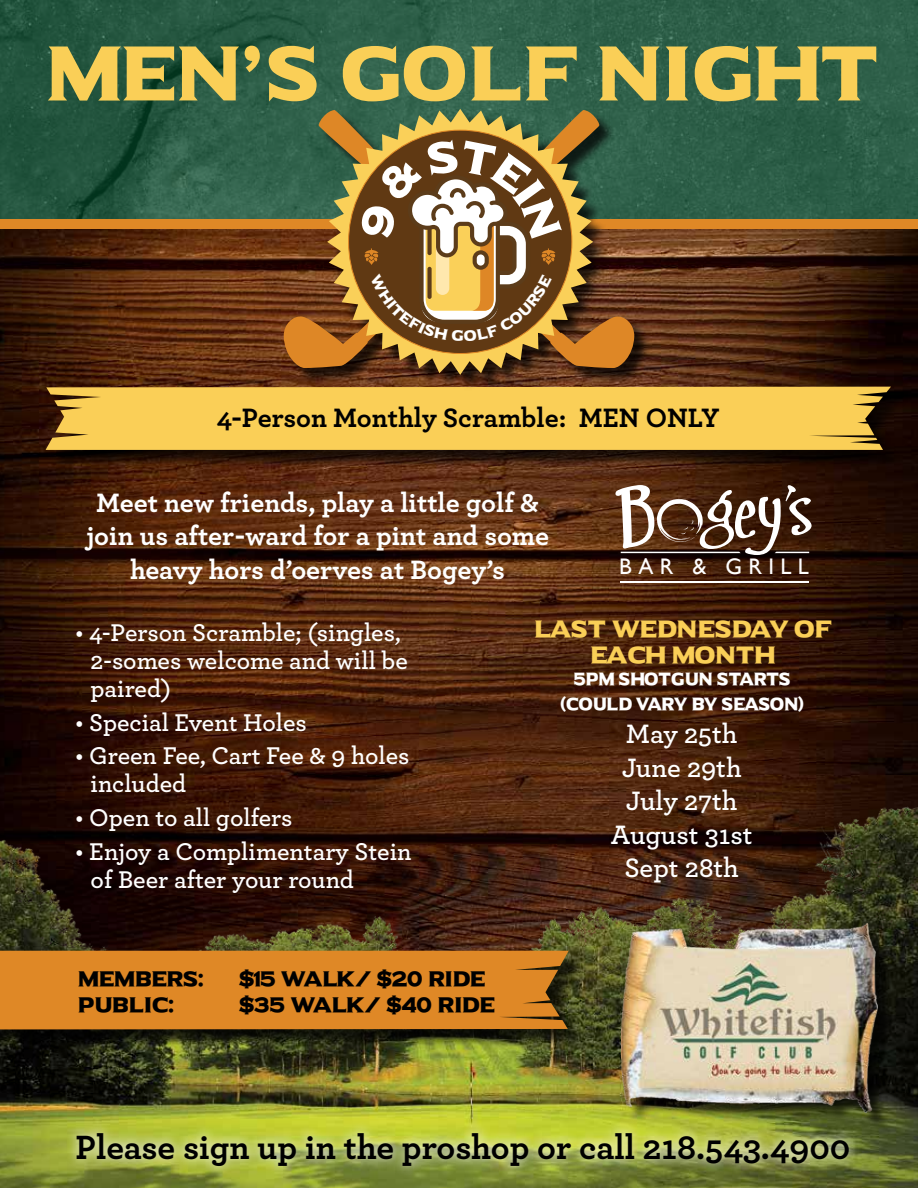
<style>
.page{position:relative;width:918px;height:1188px;background:#fff}
.page>*{position:absolute;margin:0;border:0;box-sizing:border-box;transform-origin:0 0}
.t1{font:76.35px "Universal Serif";color:#facf57}
.t2{font:700 35.25px "Archer";color:#000}
.t3{font:700 27.9px/33.5px "Archer";color:#fff;text-align:center}
.t4{font:600 27.9px/33.5px "Archer";color:#fff;text-align:center}
.t5{font:700 27.9px "Archer";color:#000}
.t6{font:600 25.35px/27.8px "Archer";color:#fff}
.t7{font:24px/25.8px "Universal Serif";color:#facf57;text-align:center}
.t8{font:22.5px "Gill Sans";letter-spacing:.28em;color:#fff}
.t9{font:21.3px "Universal Serif";color:#000}
.t10{font:18px/25.2px "Universal Serif";color:#fff;text-align:center;scale:.92 1}
</style>
<div class="page">
<img style="left:0;top:0;width:918px;height:110px">
<img style="left:0;top:368px;width:918px;height:320px">
<img style="left:0;top:688px;width:918px;height:500px">
<hr style="left:621px;top:581px;width:188px;height:2px;background:#fff">
<svg style="left:615px;top:485px;width:197px;height:70px"></svg>
<div style="left:49px;top:389px;width:860px;height:80px;background:#000;opacity:.75"></div>
<div style="left:46px;top:387px;width:845px;height:63px;background:#facf57"></div>
<div style="left:0;top:953px;width:587px;height:96px;background:#000;opacity:.75"></div>
<div style="left:0;top:951px;width:569px;height:78px;background:#df8826"></div>
<div style="left:65px;top:1120px;width:796px;height:58px;background:#fff;opacity:.59"></div>
<div style="left:624px;top:927px;width:272px;height:203px;background:#000;opacity:.75"></div>
<img style="left:622px;top:924px;width:256px;height:188px">
<div style="left:286px;top:112px;width:365px;height:278px;background:#000;opacity:.75"></div>
<svg style="left:327px;top:109px;width:266px;height:265px;background:#4c361f"></svg>
<svg style="left:0;top:110px;width:918px;height:258px;background:#5d502e"></svg>
<h1 class="t1" style="left:43px;top:30px;width:833px">MEN’S GOLF NIGHT</h1>
<p class="t5" style="left:216px;top:396px;width:505px">4-Person Monthly Scramble: MEN ONLY</p>
<p class="t3" style="left:86px;top:484px;width:465px">Meet new friends, play a little golf &amp; join us after-ward for a pint and some heavy hors d’oerves at Bogey’s</p>
<p class="t6" style="left:91px;top:617px;width:319px;text-indent:-15px">• 4-Person Scramble; (singles,<br>2-somes welcome and will be paired)</p>
<p class="t6" style="left:76px;top:707px;width:233px">• Special Event Holes</p>
<p class="t6" style="left:91px;top:741px;width:320px;text-indent:-15px">• Green Fee, Cart Fee &amp; 9 holes included</p>
<p class="t6" style="left:76px;top:802px;width:219px">• Open to all golfers</p>
<p class="t6" style="left:91px;top:836px;width:322px;text-indent:-15px">• Enjoy a Complimentary Stein of Beer after your round</p>
<p class="t8" style="left:619px;top:554px;width:191px">BAR &amp; GRILL</p>
<p class="t7" style="left:533px;top:617px;width:299px">LAST WEDNESDAY OF<br>EACH MONTH</p>
<p class="t10" style="left:560px;top:666px;width:266px">5PM SHOTGUN STARTS (COULD VARY BY SEASON)</p>
<p class="t4" style="left:611px;top:716px;width:143px">May 25th<br>June 29th<br>July 27th<br>August 31st<br>Sept 28th</p>
<p class="t9" style="left:77px;top:967px;width:128px">MEMBERS:</p>
<p class="t9" style="left:238px;top:967px;width:248px">$15 WALK/ $20 RIDE</p>
<p class="t9" style="left:77px;top:993px;width:99px">PUBLIC:</p>
<p class="t9" style="left:238px;top:993px;width:257px">$35 WALK/ $40 RIDE</p>
<h2 class="t2" style="left:76px;top:1119px;width:776px">Please sign up in the proshop or call 218.543.4900</h2>
</div>
